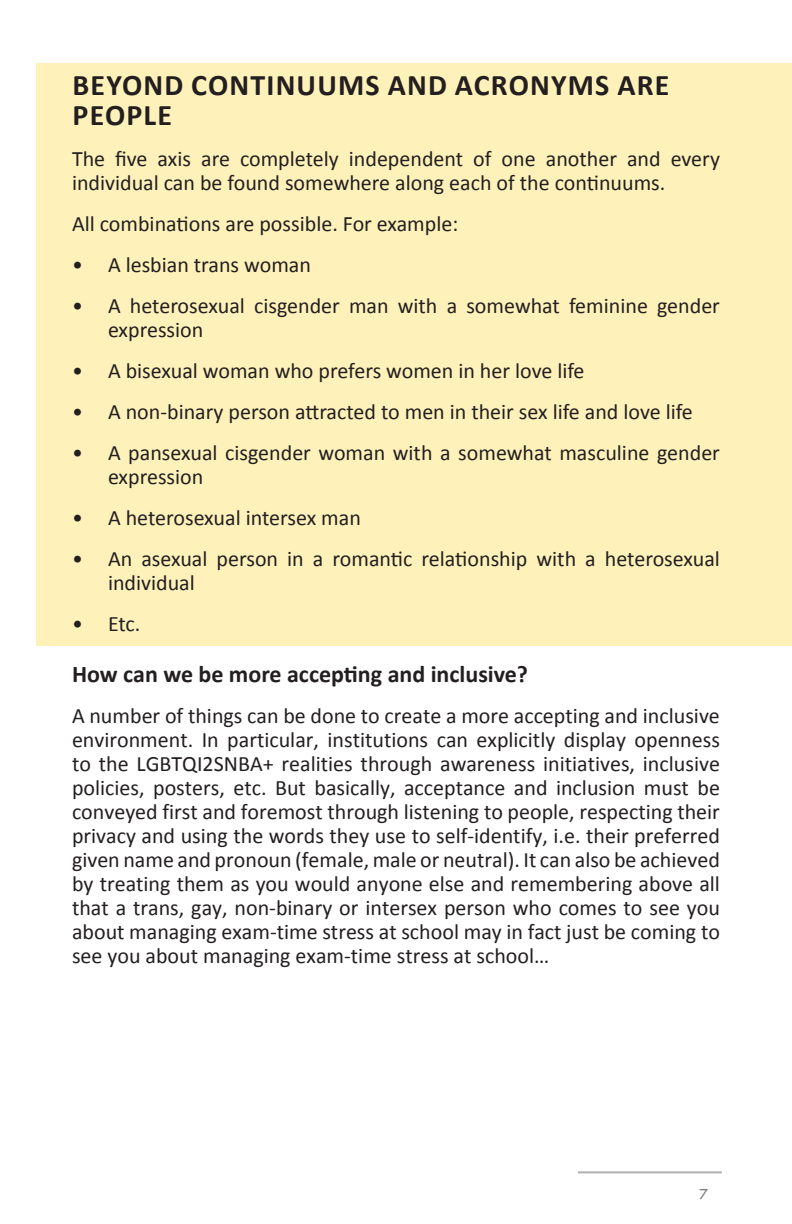
<style>
.page{position:relative;width:792px;height:1224px;background:#fff}
.page>*{position:absolute;margin:0;border:0;box-sizing:border-box;transform-origin:0 0}
.t1{font:700 30px/30px "Calibri";letter-spacing:.04em;color:#231f20}
.t2{font:700 24px "Calibri";color:#231f20}
.t3{font:22px/24px "Calibri";color:#231f20}
.t4{font:16px "Tw Cen";color:#7c7c7c}
</style>
<div class="page">
<hr style="left:578px;top:1171px;width:144px;height:2px;background:#5e5c60">
<div style="left:36px;top:63px;width:756px;height:582px;background:#fef1ba"></div>
<h1 class="t1" style="left:73px;top:72px;width:598px">BEYOND CONTINUUMS AND ACRONYMS ARE<br>PEOPLE</h1>
<p class="t3" style="left:72px;top:146px;width:650px">The five axis are completely independent of one another and every individual can be found somewhere along each of the continuums.</p>
<p class="t3" style="left:72px;top:211px;width:388px">All combinations are possible. For example:</p>
<p class="t3" style="left:72px;top:254px;width:241px">• A lesbian trans woman</p>
<p class="t3" style="left:108px;top:295px;width:613px;text-indent:-36px">• A heterosexual cisgender man with a somewhat feminine gender expression</p>
<p class="t3" style="left:72px;top:360px;width:514px">• A bisexual woman who prefers women in her love life</p>
<p class="t3" style="left:72px;top:401px;width:622px">• A non-binary person attracted to men in their sex life and love life</p>
<p class="t3" style="left:108px;top:442px;width:613px;text-indent:-36px">• A pansexual cisgender woman with a somewhat masculine gender expression</p>
<p class="t3" style="left:72px;top:507px;width:290px">• A heterosexual intersex man</p>
<p class="t3" style="left:108px;top:548px;width:613px;text-indent:-36px">• An asexual person in a romantic relationship with a heterosexual individual</p>
<p class="t3" style="left:72px;top:613px;width:70px">• Etc.</p>
<p class="t2" style="left:72px;top:658px;width:458px">How can we be more accepting and inclusive?</p>
<p class="t3" style="left:72px;top:705px;width:650px;text-align:justify">A number of things can be done to create a more accepting and inclusive environment. In particular, institutions can explicitly display openness to the LGBTQI2SNBA+ realities through awareness initiatives, inclusive policies, posters, etc. But basically, acceptance and inclusion must be conveyed first and foremost through listening to people, respecting their privacy and using the words they use to self-identify, i.e. their preferred given name and pronoun (female, male or neutral). It can also be achieved by treating them as you would anyone else and remembering above all that a trans, gay, non-binary or intersex person who comes to see you about managing exam-time stress at school may in fact just be coming to see you about managing exam-time stress at school…</p>
<p class="t4" style="left:699px;top:1184px;width:10px">7</p>
</div>
